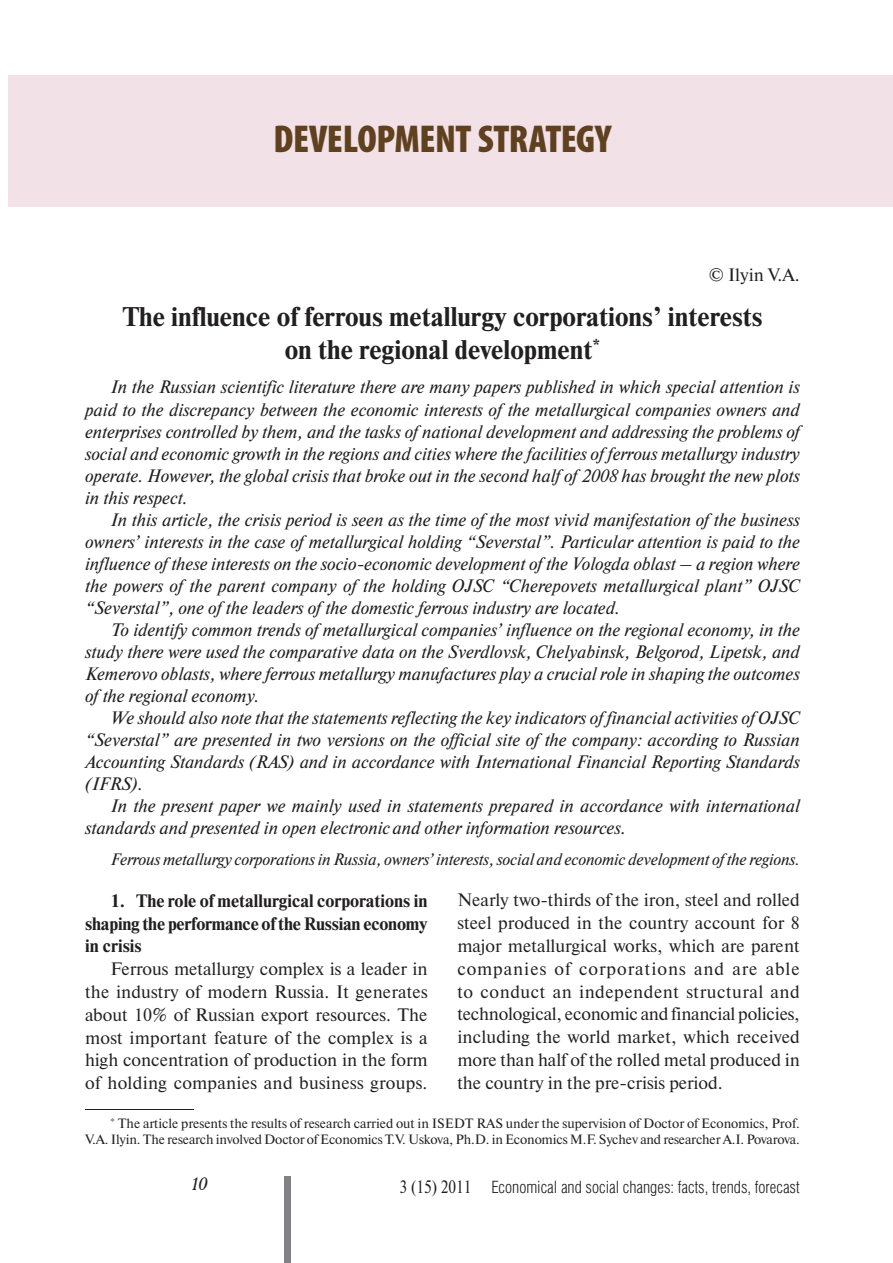
<style>
.page{position:relative;width:893px;height:1263px;background:#fff}
.page>*{position:absolute;margin:0;border:0;box-sizing:border-box;transform-origin:0 0}
.t1{font:900 condensed 39px "Myriad Pro";letter-spacing:-.01em;color:#60411f}
.t2{font:700 27px/32.4px "Newton C";color:#231f20;text-align:center}
.t3{font:italic 18px/22px "Newton C";color:#231f20;text-align:justify}
.t4{font:18px/22.8px "Newton C";color:#231f20;text-align:justify}
.t5{font:700 18px/22.8px "Newton C";letter-spacing:-.01em;color:#231f20;text-align:justify}
.t6{font:italic 18px "Academy";color:#231f20}
.t7{font:300 16.95px "Helios Cond";color:#231f20}
.t8{font:italic 16.5px "Newton C";letter-spacing:-.005em;color:#231f20}
.t9{font:13.5px/16.2px "Newton C";color:#231f20;text-align:right}
.s1{font-family:"Newton C";font-weight:400;font-size:18px}
</style>
<div class="page">
<hr style="left:85px;top:1109px;width:108px;height:1px;background:#231f20">
<div style="left:284px;top:1177px;width:6px;height:86px;background:#808285"></div>
<h1 class="t1" style="left:273px;top:115px;width:339px">DEVELOPMENT STRATEGY</h1>
<p class="t4" style="left:708px;top:265px;width:92px">© Ilyin V.A.</p>
<h2 class="t2" style="left:122px;top:303px;width:641px">The influence of ferrous metallurgy corporations’ interests on the regional development<sup>1</sup><sup>*</sup></h2>
<p class="t3" style="left:85px;top:378px;width:716px;text-indent:26px">In the Russian scientific literature there are many papers published in which special attention is paid to the discrepancy between the economic interests of the metallurgical companies owners and enterprises controlled by them, and the tasks of national development and addressing the problems of social and economic growth in the regions and cities where the facilities of ferrous metallurgy industry operate. However, the global crisis that broke out in the second half of 2008 has brought the new plots in this respect.</p>
<p class="t3" style="left:85px;top:510px;width:716px;text-indent:26px">In this article, the crisis period is seen as the time of the most vivid manifestation of the business owners’ interests in the case of metallurgical holding “Severstal”. Particular attention is paid to the influence of these interests on the socio-economic development of the Vologda oblast – a region where the powers of the parent company of the holding OJSC “Cherepovets metallurgical plant” OJSC “Severstal”, one of the leaders of the domestic ferrous industry are located.</p>
<p class="t3" style="left:85px;top:620px;width:716px;text-indent:26px">To identify common trends of metallurgical companies’ influence on the regional economy, in the study there were used the comparative data on the Sverdlovsk, Chelyabinsk, Belgorod, Lipetsk, and Kemerovo oblasts, where ferrous metallurgy manufactures play a crucial role in shaping the outcomes of the regional economy.</p>
<p class="t3" style="left:85px;top:709px;width:716px;text-indent:26px">We should also note that the statements reflecting the key indicators of financial activities of OJSC “Severstal” are presented in two versions on the official site of the company: according to Russian Accounting Standards (RAS) and in accordance with International Financial Reporting Standards (IFRS).</p>
<p class="t3" style="left:85px;top:797px;width:716px;text-indent:26px">In the present paper we mainly used in statements prepared in accordance with international standards and presented in open electronic and other information resources.</p>
<p class="t8" style="left:111px;top:853px;width:690px">Ferrous metallurgy corporations in Russia, owners’ interests, social and economic development of the regions.</p>
<p class="t5" style="left:85px;top:890px;width:344px;text-indent:26px">1. The role of metallurgical corporations in shaping the performance of the Russian economy in crisis</p>
<p class="t4" style="left:85px;top:959px;width:344px;text-indent:26px">Ferrous metallurgy complex is a leader in the industry of modern Russia. It generates about 10% of Russian export resources. The most important feature of the complex is a high concentration of production in the form of holding companies and business groups.</p>
<p class="t4" style="left:457px;top:890px;width:344px">Nearly two-thirds of the iron, steel and rolled steel produced in the country account for 8 major metallurgical works, which are parent companies of corporations and are able to conduct an independent structural and technological, economic and financial policies, including the world market, which received more than half of the rolled metal produced in the country in the pre-crisis period.</p>
<p class="t9" style="left:85px;top:1116px;width:716px">∗ The article presents the results of research carried out in ISEDT RAS under the supervision of Doctor of Economics, Prof.<br>V.A. Ilyin. The research involved Doctor of Economics T.V. Uskova, Ph.D. in Economics M.F. Sychev and researcher A.I. Povarova.</p>
<p class="t6" style="left:191px;top:1175px;width:18px">10</p>
<p class="t7" style="left:399px;top:1181px;width:402px"><span class="s1">3 (15) 2011</span> Economical and social changes: facts, trends, forecast</p>
</div>
